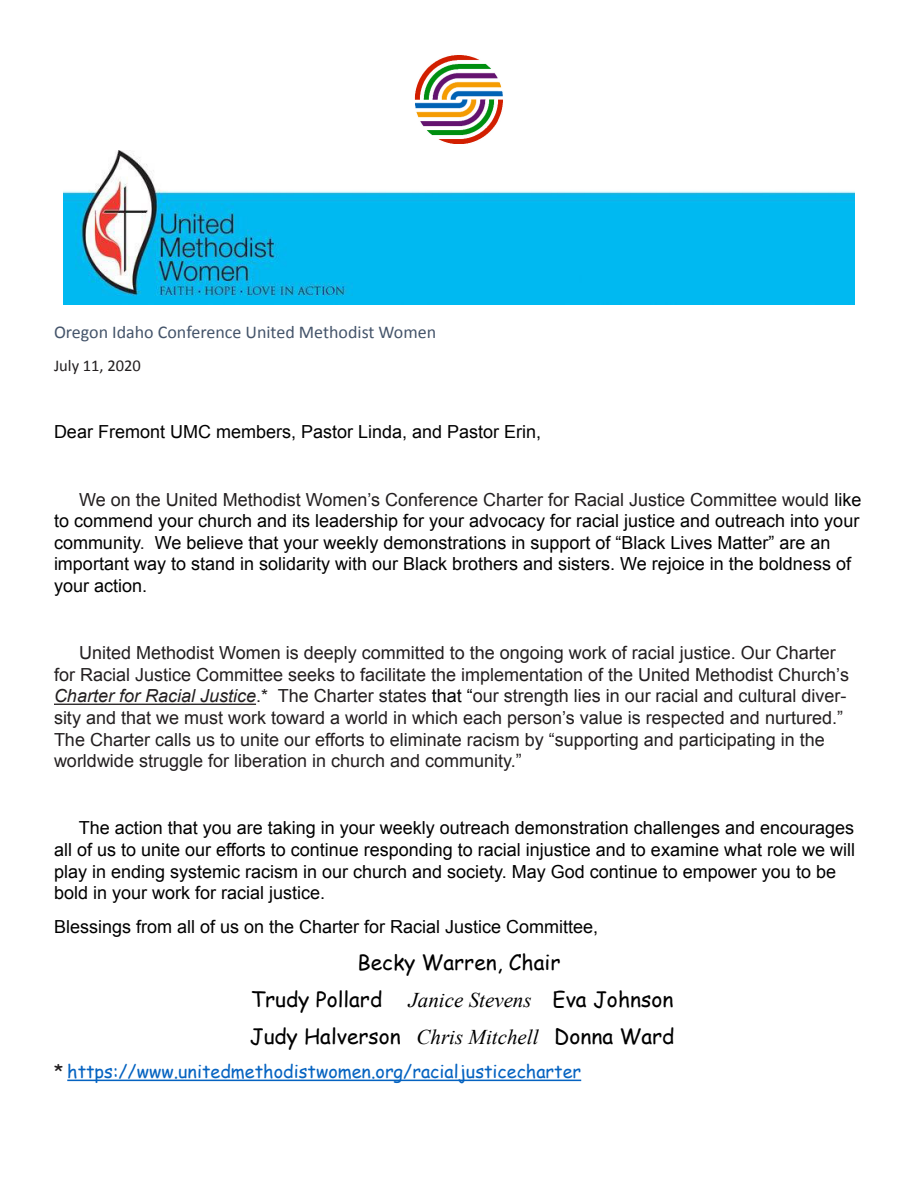
<style>
.page{position:relative;width:918px;height:1188px;background:#fff}
.page>*{position:absolute;margin:0;border:0;box-sizing:border-box;transform-origin:0 0}
.t1{font:21px "Comic Sans MS";color:#000}
.t2{font:18px/21.6px "Arial";color:#000}
.t3{font:18px/21.6px "Arial";color:#231f20}
.t4{font:18px "Comic Sans MS";color:#0563c1}
.t5{font:18px "Calibri";color:#44546a}
.t6{font:16.5px "Calibri";color:#231f20}
.s1{color:#231f20}
.s2{font-style:italic}
.s3{color:#000}
.s4{font-family:"Times New Roman";font-style:italic}
</style>
<div class="page">
<hr style="left:54px;top:704px;width:202px;height:1px;background:#231f20">
<hr style="left:67px;top:1080px;width:514px;height:1px;background:#0563c1">
<img style="left:414px;top:55px;width:89px;height:89px">
<img style="left:63px;top:151px;width:792px;height:154px">
<p class="t5" style="left:54px;top:320px;width:384px">Oregon Idaho Conference United Methodist Women</p>
<p class="t6" style="left:54px;top:354px;width:88px">July 11, 2020</p>
<p class="t2" style="left:54px;top:421px;width:489px">Dear Fremont UMC members, Pastor Linda, and Pastor Erin,</p>
<p class="t2" style="left:54px;top:489px;width:809px;text-indent:25px"><span class="s1">We on the United Methodist Women’s Conference Charter for Racial Justice Committee would</span> like to commend your church and its leadership for your advocacy for racial justice and outreach into your community<span class="s1">.</span> We believe that your weekly demonstrations in support of “Black Lives Matter” are an important way to stand in solidarity with our Black brothers and sisters. We rejoice in the boldness of your action.</p>
<p class="t3" style="left:54px;top:642px;width:797px;text-indent:25px">United Methodist Women is deeply committed to the ongoing work of racial justice. Our Charter for Racial Justice Committee seeks to facilitate the implementation of the United Methodist Church’s <span class="s2">Charter for Racial Justice</span>.* The Charter states <span class="s3">that “</span>our strength lies in our racial and cultural diver&shy;sity and that we must work toward a world in which each person’s value is respected and nurtured.” The Charter calls us to unite our efforts to eliminate racism by “supporting and participating in the worldwide struggle for liberation in church and community.”</p>
<p class="t2" style="left:54px;top:817px;width:803px;text-indent:25px">The action that you are taking in your weekly outreach demonstration challenges and encourages all of us to unite our efforts to continue responding to racial injustice and to examine what role we will play in ending systemic racism in our church and society. May God continue to empower you to be bold in your work for racial justice.</p>
<p class="t2" style="left:54px;top:916px;width:546px">Blessings from all of us on the Charter for Racial Justice Committee,</p>
<p class="t1" style="left:358px;top:947px;width:204px">Becky Warren, Chair</p>
<p class="t1" style="left:251px;top:984px;width:424px">Trudy Pollard <span class="s4">Janice Stevens</span> Eva Johnson</p>
<p class="t1" style="left:250px;top:1021px;width:426px">Judy Halverson <span class="s4">Chris Mitchell</span> Donna Ward</p>
<p class="t4" style="left:54px;top:1058px;width:529px"><span class="s1">*</span> https://www.unitedmethodistwomen.org/racialjusticecharter</p>
</div>
